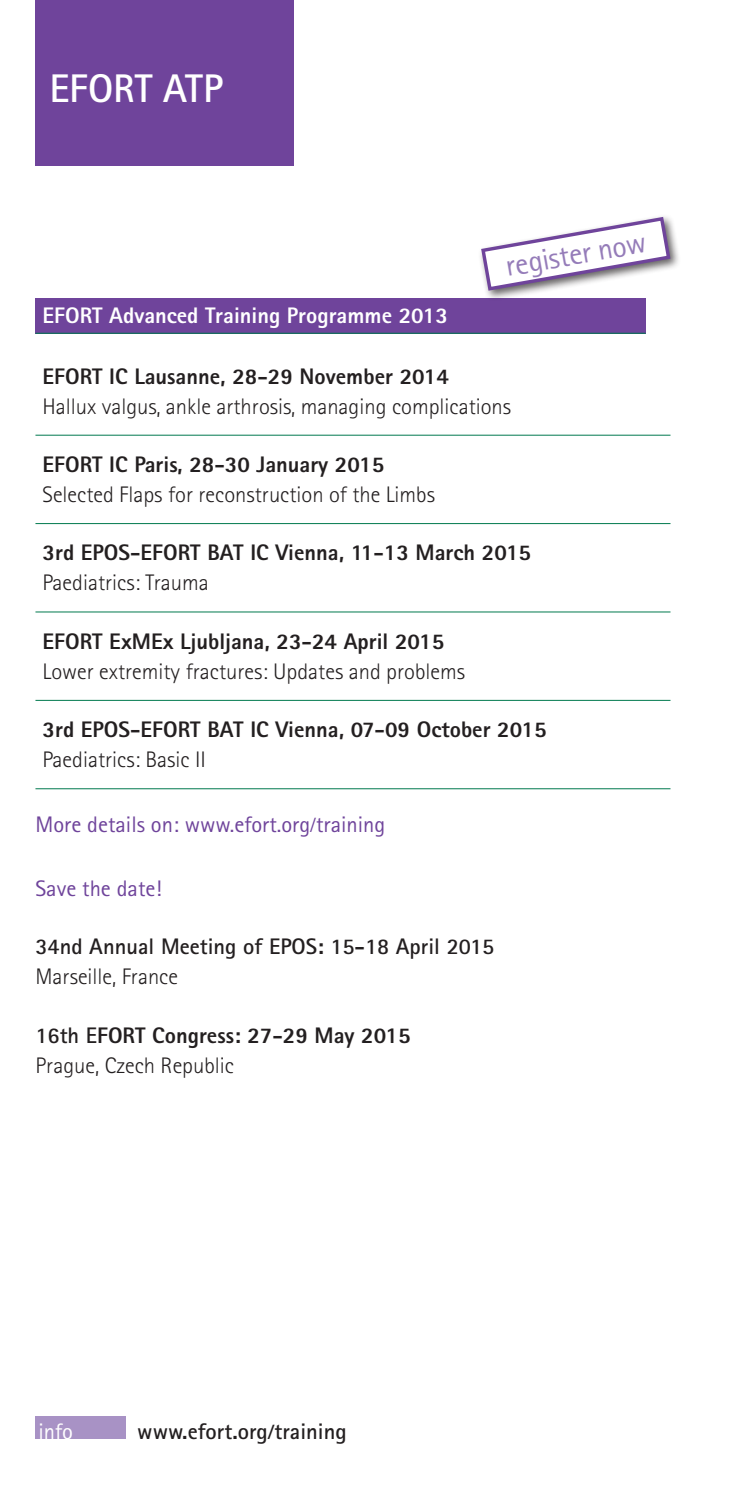
<style>
.page{position:relative;width:745px;height:1489px;background:#fff}
.page>*{position:absolute;margin:0;border:0;box-sizing:border-box;transform-origin:0 0}
.t1{font:700 40px "Rotis Sans Serif Std";letter-spacing:.03em;color:#fff}
.t2{font:700 40px "Rotis Sans Serif Std";color:#fff}
.t3{font:30px "Rotis Sans Serif Std";color:#957cb9}
.t4{font:300 22.5px/30px "Rotis Sans Serif Std";color:#231f20}
.t5{font:800 22.5px/30px "Rotis Sans Serif Std";color:#231f20}
.t6{font:700 22.5px/30px "Rotis Sans Serif Std";color:#231f20}
.t7{font:22.5px "Rotis Sans Serif Std";color:#6f449b}
.Lauftext{font:800 22.5px "Rotis Sans Serif Std";color:#fff}
.t8{font:22.5px "Rotis Sans Serif Std";color:#fff}
.s1{font-weight:800}
.s2{font-weight:300}
.s3{font-weight:700}
</style>
<div class="page">
<div style="left:35px;top:0;width:258px;height:166px;background:#6f449b"></div>
<hr style="left:35px;top:435px;width:635px;height:1px;background:#00794e">
<hr style="left:35px;top:523px;width:635px;height:1px;background:#00794e">
<hr style="left:35px;top:611px;width:635px;height:1px;background:#00794e">
<hr style="left:35px;top:700px;width:635px;height:1px;background:#00794e">
<hr style="left:35px;top:788px;width:635px;height:1px;background:#00794e">
<div style="left:35px;top:298px;width:610px;height:35px;background:#6f449b"></div>
<hr style="left:35px;top:333px;width:610px;height:1px;background:#00794e">
<div style="left:35px;top:1416px;width:90px;height:22px;background:#a892c5"></div>
<div style="left:477px;top:213px;width:204px;height:88px;background:#231f20;opacity:.7"></div>
<svg style="left:479px;top:215px;width:193px;height:78px"></svg>
<p class="t2" style="left:50px;top:63px;width:175px">EFORT ATP</p>
<h1 class="t1" style="left:50px;top:63px;width:177px">xxxxxxxxx</h1>
<p class="Lauftext" style="left:43px;top:301px;width:406px">EFORT Advanced Training Programme 2013</p>
<p class="t3" style="left:502px;top:249px;width:144px;rotate:-10deg">register now</p>
<p class="t4" style="left:43px;top:361px;width:470px"><span class="s1">EFORT IC Lausanne, 28-29 November 2014<br></span>Hallux valgus, ankle arthrosis, managing complications</p>
<p class="t4" style="left:43px;top:449px;width:394px"><span class="s1">EFORT IC Paris, 28-30 January 2015<br></span>Selected Flaps for reconstruction of the Limbs</p>
<p class="t5" style="left:43px;top:537px;width:489px">3rd EPOS-EFORT BAT IC Vienna, 11-13 March 2015<br><span class="s2">Paediatrics: Trauma</span></p>
<p class="t4" style="left:43px;top:626px;width:424px"><span class="s1">EFORT ExMEx Ljubljana, 23-24 April 2015<br></span>Lower extremity fractures: Updates and problems</p>
<p class="t5" style="left:43px;top:714px;width:505px">3rd EPOS-EFORT BAT IC Vienna, 07-09 October 2015<br><span class="s2">Paediatrics: Basic II</span></p>
<p class="t7" style="left:35px;top:810px;width:351px">More details on: www.efort.org/training</p>
<p class="t7" style="left:35px;top:875px;width:128px">Save the date!</p>
<p class="t6" style="left:35px;top:931px;width:460px">34nd Annual Meeting of EPOS: 15-18 April 2015<br><span class="s2">Marseille, France</span></p>
<p class="t5" style="left:35px;top:1019px;width:376px"><span class="s3">16th E</span>FORT Congress: 27-29 May 2015<br><span class="s2">Prague, Czech Republic</span></p>
<p class="t8" style="left:38px;top:1417px;width:36px">info</p>
<p class="t6" style="left:137px;top:1416px;width:211px">www.efort.org/training</p>
</div>
